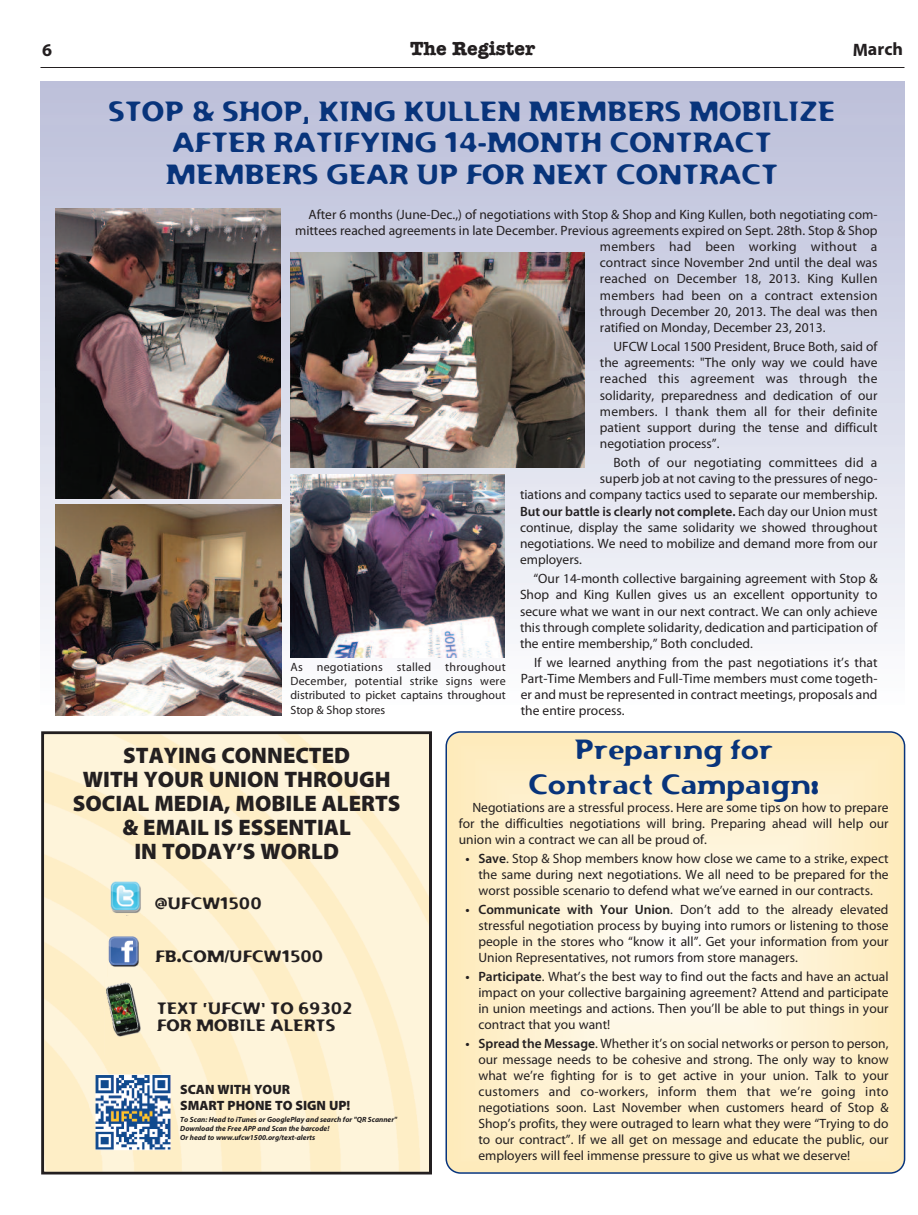
<style>
.page{position:relative;width:918px;height:1215px;background:#fff}
.page>*{position:absolute;margin:0;border:0;box-sizing:border-box;transform-origin:0 0}
.t1{font:27px/31.5px "Flexure";color:#08347b;text-align:center}
.t2{font:900 22.5px/24px "Myriad Pro";color:#231f20;text-align:center}
.t3{font:700 19.5px "American Typewriter";color:#231f20}
.t4{font:700 18px "Myriad Pro";color:#231f20}
.t5{font:16.05px/16.6px "Flexure";color:#231f20}
.t6{font:13.5px/16px "Myriad Pro";color:#231f20;text-align:justify}
.t7{font:600 13.5px "Myriad Pro";color:#231f20}
.t8{font:900 13.5px/16.2px "Myriad Pro";color:#231f20}
.t9{font:13.5px "Myriad Pro";letter-spacing:.02em;color:#231f20}
.t10{font:12px/14.4px "Myriad Pro";color:#231f20;text-align:justify}
.t11{font:italic 700 7.5px/9px "Myriad Pro";color:#231f20}
.s1{font-weight:400}
.s2{font-weight:600}
</style>
<div class="page">
<hr style="left:40px;top:67px;width:864px;height:1px;background:#231f20">
<div style="left:41px;top:82px;width:863px;height:624px;background:linear-gradient(to bottom,#bbbed9,#fcfcfd)"></div>
<svg style="left:446px;top:731px;width:459px;height:443px;background:#fbeece"></svg>
<img style="left:55px;top:208px;width:225px;height:291px">
<img style="left:290px;top:252px;width:295px;height:215px">
<div style="left:41px;top:731px;width:391px;height:443px;border:3px solid #231f20"></div>
<img style="left:44px;top:734px;width:385px;height:438px">
<img style="left:109px;top:881px;width:48px;height:34px">
<img style="left:108px;top:935px;width:47px;height:42px">
<img style="left:90px;top:1067px;width:87px;height:88px">
<img style="left:104px;top:980px;width:60px;height:75px">
<img style="left:290px;top:475px;width:215px;height:183px">
<img style="left:55px;top:505px;width:227px;height:211px">
<h3 class="t4" style="left:42px;top:39px;width:11px">6</h3>
<h3 class="t3" style="left:410px;top:37px;width:126px">The Register</h3>
<h3 class="t4" style="left:853px;top:39px;width:52px">March</h3>
<h1 class="t1" style="left:109px;top:96px;width:729px">STOP &amp; SHOP, KING KULLEN MEMBERS MOBILIZE<br>AFTER RATIFYING 14-MONTH CONTRACT<br>MEMBERS GEAR UP FOR NEXT CONTRACT</h1>
<p class="t6" style="left:309px;top:206px;width:570px">After 6 months (June-Dec.,) of negotiations with Stop &amp; Shop and King Kullen, both negotiating com-</p>
<p class="t6" style="left:295px;top:223px;width:584px">mittees reached agreements in late December. Previous agreements expired on Sept. 28th. Stop &amp; Shop</p>
<p class="t9" style="left:600px;top:239px;width:279px">members had been working without a</p>
<p class="t6" style="left:600px;top:255px;width:279px">contract since November 2nd until the deal was</p>
<p class="t6" style="left:600px;top:271px;width:279px">reached on December 18, 2013. King Kullen</p>
<p class="t6" style="left:600px;top:287px;width:279px">members had been on a contract extension</p>
<p class="t6" style="left:600px;top:304px;width:279px">through December 20, 2013. The deal was then</p>
<p class="t6" style="left:600px;top:320px;width:227px">ratified on Monday, December 23, 2013.</p>
<p class="t6" style="left:600px;top:339px;width:279px;text-indent:14px">UFCW Local 1500 President, Bruce Both, said of the agreements: "The only way we could have reached this agreement was through the solidarity, preparedness and dedication of our members. I thank them all for their definite patient support during the tense and difficult negotiation process”.</p>
<p class="t6" style="left:613px;top:455px;width:266px">Both of our negotiating committees did a</p>
<p class="t6" style="left:600px;top:471px;width:279px">superb job at not caving to the pressures of nego-</p>
<p class="t6" style="left:520px;top:487px;width:359px">tiations and company tactics used to separate our membership.</p>
<p class="t7" style="left:520px;top:503px;width:359px">But our battle is clearly not complete. <span class="s1">Each day our Union must</span></p>
<p class="t6" style="left:520px;top:520px;width:359px">continue, display the same solidarity we showed throughout</p>
<p class="t6" style="left:520px;top:536px;width:359px">negotiations. We need to mobilize and demand more from our</p>
<p class="t6" style="left:520px;top:552px;width:63px">employers.</p>
<p class="t6" style="left:520px;top:571px;width:359px;text-indent:14px">“Our 14-month collective bargaining agreement with Stop &amp; Shop and King Kullen gives us an excellent opportunity to secure what we want in our next contract. We can only achieve this through complete solidarity, dedication and participation of the entire membership,” Both concluded.</p>
<p class="t6" style="left:521px;top:654px;width:358px;text-indent:14px">If we learned anything from the past negotiations it’s that Part-Time Members and Full-Time members must come togeth&shy;er and must be represented in contract meetings, proposals and the entire process.</p>
<h1 class="t1" style="left:528px;top:733px;width:292px;line-height:34.5px">Preparing for<br>Contract Campaign:</h1>
<p class="t6" style="left:459px;top:800px;width:431px;text-indent:14px">Negotiations are a stressful process. Here are some tips on how to prepare for the difficulties negotiations will bring. Preparing ahead will help our union win a contract we can all be proud of.</p>
<p class="t6" style="left:478px;top:851px;width:412px;text-indent:-13px"><span class="s2">• Save</span>. Stop &amp; Shop members know how close we came to a strike, expect the same during next negotiations. We all need to be prepared for the worst possible scenario to defend what we’ve earned in our contracts.</p>
<p class="t6" style="left:478px;top:902px;width:412px;text-indent:-13px"><span class="s2">• Communicate with Your Union</span>. Don’t add to the already elevated stressful negotiation process by buying into rumors or listening to those people in the stores who “know it all”. Get your information from your Union Representatives, not rumors from store managers.</p>
<p class="t6" style="left:478px;top:969px;width:412px;text-indent:-13px"><span class="s2">• Participate</span>. What’s the best way to find out the facts and have an actual impact on your collective bargaining agreement? Attend and participate in union meetings and actions. Then you’ll be able to put things in your contract that you want!</p>
<p class="t6" style="left:478px;top:1036px;width:412px;text-indent:-13px"><span class="s2">• Spread the Message</span>. Whether it’s on social networks or person to person, our message needs to be cohesive and strong. The only way to know what we’re fighting for is to get active in your union. Talk to your customers and co-workers, inform them that we’re going into negotiations soon. Last November when customers heard of Stop &amp; Shop’s profits, they were outraged to learn what they were “Trying to do to our contract”. If we all get on message and educate the public, our employers will feel immense pressure to give us what we deserve!</p>
<p class="t10" style="left:290px;top:660px;width:217px">As negotiations stalled throughout December, potential strike signs were distributed to picket captains throughout Stop &amp; Shop stores</p>
<h2 class="t2" style="left:73px;top:743px;width:329px">STAYING CONNECTED<br>WITH YOUR UNION THROUGH<br>SOCIAL MEDIA, MOBILE ALERTS &amp; EMAIL IS ESSENTIAL<br>IN TODAY’S WORLD</h2>
<p class="t5" style="left:155px;top:895px;width:108px">@UFCW1500</p>
<p class="t5" style="left:155px;top:948px;width:170px">FB.COM/UFCW1500</p>
<p class="t5" style="left:157px;top:1001px;width:197px">TEXT ‘UFCW’ TO 69302<br>FOR MOBILE ALERTS</p>
<p class="t8" style="left:180px;top:1081px;width:172px">SCAN WITH YOUR<br>SMART PHONE TO SIGN UP!</p>
<p class="t11" style="left:180px;top:1115px;width:218px">To Scan: Head to iTunes or GooglePlay and search for "QR Scanner"<br>Download the Free APP and Scan the barcode!<br>Or head to www.ufcw1500.org/text-alerts</p>
</div>
